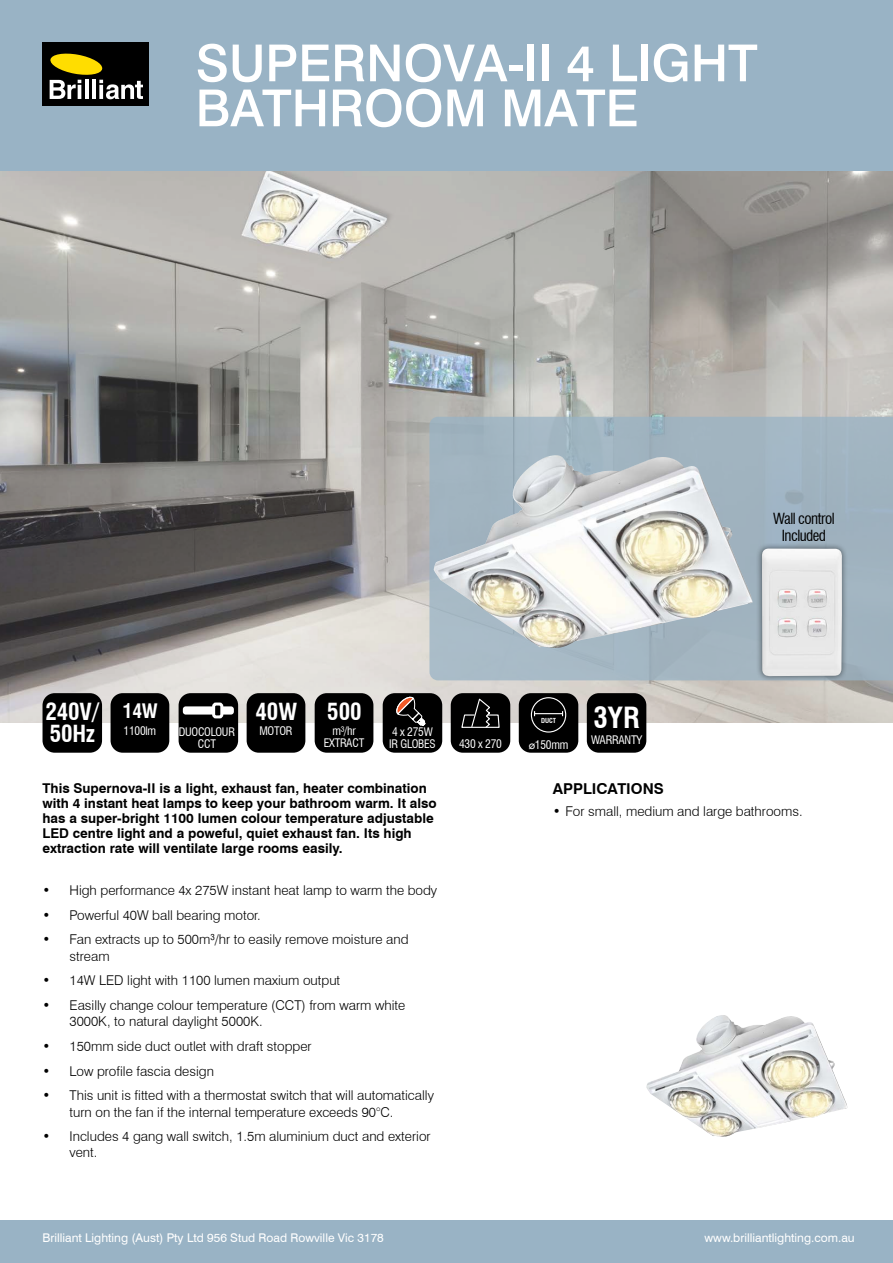
<style>
.page{position:relative;width:893px;height:1263px;background:#fff}
.page>*{position:absolute;margin:0;border:0;box-sizing:border-box;transform-origin:0 0}
.t1{font:500 51px/45px "Swiss 721 BT";color:#fff}
.t2{font:700 condensed 28.5px "Swiss 721 BT";color:#fff}
.t3{font:700 condensed 22.95px/21.8px "Swiss 721 BT";letter-spacing:-.005em;color:#fff}
.t4{font:700 condensed 19.5px "Swiss 721 BT";color:#fff}
.t5{font:condensed 15px/17.1px "Swiss 721 BT";letter-spacing:-.035em;color:#000;text-align:center}
.t6{font:700 15px "Swiss 721 BT";color:#000}
.t7{font:300 13.5px/16.2px "Swiss 721 BT";color:#000}
.t8{font:700 13.5px/15px "Swiss 721 BT";color:#000}
.t9{font:12px "Swiss 721 BT";color:#fff}
.t10{font:condensed 11.55px/11.6px "Swiss 721 BT";letter-spacing:-.02em;color:#fff;text-align:center}
.t11{font:700 condensed 6.75px "Swiss 721 BT";color:#fff}
.s1{font-family:"Futura Std";font-stretch:normal}
.s2{font-weight:400;font-stretch:condensed}
</style>
<div class="page">
<img style="left:0;top:170px;width:893px;height:553px">
<div style="left:0;top:0;width:893px;height:170px;background:#99b3c5"></div>
<div style="left:43px;top:43px;width:106px;height:63px;background:#000"></div>
<svg style="left:50px;top:53px;width:93px;height:46px"></svg>
<div style="left:587px;top:693px;width:59px;height:60px;background:#000;border-radius:12px"></div>
<div style="left:0;top:1220px;width:893px;height:43px;background:#99b3c5"></div>
<div style="left:315px;top:693px;width:58px;height:60px;background:#000;border-radius:12px"></div>
<div style="left:247px;top:693px;width:58px;height:60px;background:#000;border-radius:12px"></div>
<div style="left:519px;top:693px;width:59px;height:60px;background:#000;border-radius:12px"></div>
<div style="left:531px;top:697px;width:35px;height:35px;border:1px solid #fff;border-radius:50%"></div>
<svg style="left:534px;top:711px;width:29px;height:5px"></svg>
<div style="left:451px;top:693px;width:59px;height:60px;background:#000;border-radius:12px"></div>
<svg style="left:461px;top:698px;width:39px;height:30px"></svg>
<div style="left:179px;top:693px;width:59px;height:60px;background:#000;border-radius:12px"></div>
<div style="left:43px;top:693px;width:59px;height:60px;background:#000;border-radius:12px"></div>
<div style="left:111px;top:693px;width:58px;height:60px;background:#000;border-radius:12px"></div>
<img style="left:646px;top:1015px;width:202px;height:122px">
<div style="left:183px;top:706px;width:51px;height:8px;background:#fff;border-radius:3px"></div>
<div style="left:214px;top:704px;width:8px;height:13px;background:#000;border-radius:2px"></div>
<div style="left:212px;top:702px;width:11px;height:16px;border:3px solid #fff;border-radius:2px"></div>
<div style="left:383px;top:693px;width:59px;height:60px;background:#000;border-radius:12px"></div>
<svg style="left:396px;top:696px;width:30px;height:30px"></svg>
<div style="left:429px;top:417px;width:464px;height:263px;background:#a1b4c1"></div>
<img style="left:434px;top:455px;width:319px;height:193px">
<div style="left:756px;top:543px;width:92px;height:139px;background:#000;opacity:.5"></div>
<img style="left:762px;top:549px;width:80px;height:127px">
<h1 class="t1" style="left:196px;top:40px;width:564px">SUPERNOVA-II 4 LIGHT<br>BATHROOM MATE</h1>
<p class="t5" style="left:773px;top:510px;width:63px">Wall control<br>Included</p>
<h3 class="t3" style="left:45px;top:701px;width:55px">240V/<br>50Hz</h3>
<h3 class="t4" style="left:123px;top:699px;width:37px">14W</h3>
<h3 class="t3" style="left:256px;top:701px;width:43px">40W</h3>
<p class="t10" style="left:259px;top:725px;width:35px">MOTOR</p>
<h3 class="t3" style="left:327px;top:701px;width:36px">500</h3>
<p class="t10" style="left:324px;top:725px;width:42px">m³/hr<br>EXTRACT</p>
<p class="t10" style="left:124px;top:725px;width:34px">1100lm</p>
<p class="t10" style="left:179px;top:726px;width:58px">DUOCOLOUR<br>CCT</p>
<p class="t10" style="left:389px;top:726px;width:48px;text-align:left">4 x 275W<br>IR GLOBES</p>
<p class="t10" style="left:459px;top:738px;width:44px">430 x 270</p>
<p class="t11" style="left:541px;top:716px;width:16px">DUCT</p>
<p class="t10" style="left:529px;top:739px;width:41px"><span class="s1">ø</span>150mm</p>
<h2 class="t2" style="left:593px;top:700px;width:48px">3YR</h2>
<p class="t10" style="left:591px;top:734px;width:53px">WARRANTY</p>
<p class="t8" style="left:43px;top:780px;width:396px">This Supernova-II is a light, exhaust fan, heater combination with 4 instant heat lamps to keep your bathroom warm. It also has a super-bright 1100 lumen colour temperature adjustable LED centre light and a poweful, quiet exhaust fan. Its high extraction rate will ventilate large rooms easily.</p>
<p class="t7" style="left:43px;top:882px;width:396px">• High performance 4x 275W instant heat lamp to warm the body</p>
<p class="t7" style="left:43px;top:907px;width:220px">• Powerful 40W ball bearing motor.</p>
<p class="t7" style="left:70px;top:931px;width:341px;text-indent:-27px">• Fan extracts up to 500m<span class="s2">³</span>/hr to easily remove moisture and stream</p>
<p class="t7" style="left:43px;top:972px;width:299px">• 14W LED light with 1100 lumen maxium output</p>
<p class="t7" style="left:70px;top:997px;width:337px;text-indent:-27px">• Easilly change colour temperature (CCT) from warm white<br>3000K, to natural daylight 5000K.</p>
<p class="t7" style="left:43px;top:1038px;width:271px">• 150mm side duct outlet with draft stopper</p>
<p class="t7" style="left:43px;top:1062px;width:173px">• Low profile fascia design</p>
<p class="t7" style="left:70px;top:1087px;width:366px;text-indent:-27px">• This unit is fitted with a thermostat switch that will automatically turn on the fan if the internal temperature exceeds 90°C.</p>
<p class="t7" style="left:70px;top:1128px;width:363px;text-indent:-27px">• Includes 4 gang wall switch, 1.5m aluminium duct and exterior vent.</p>
<p class="t6" style="left:553px;top:779px;width:112px">APPLICATIONS</p>
<p class="t7" style="left:553px;top:803px;width:251px">• For small, medium and large bathrooms.</p>
<p class="t9" style="left:43px;top:1231px;width:343px">Brilliant Lighting (Aust) Pty Ltd 956 Stud Road Rowville Vic 3178</p>
<p class="t9" style="left:704px;top:1231px;width:152px">www.brilliantlighting.com.au</p>
</div>
